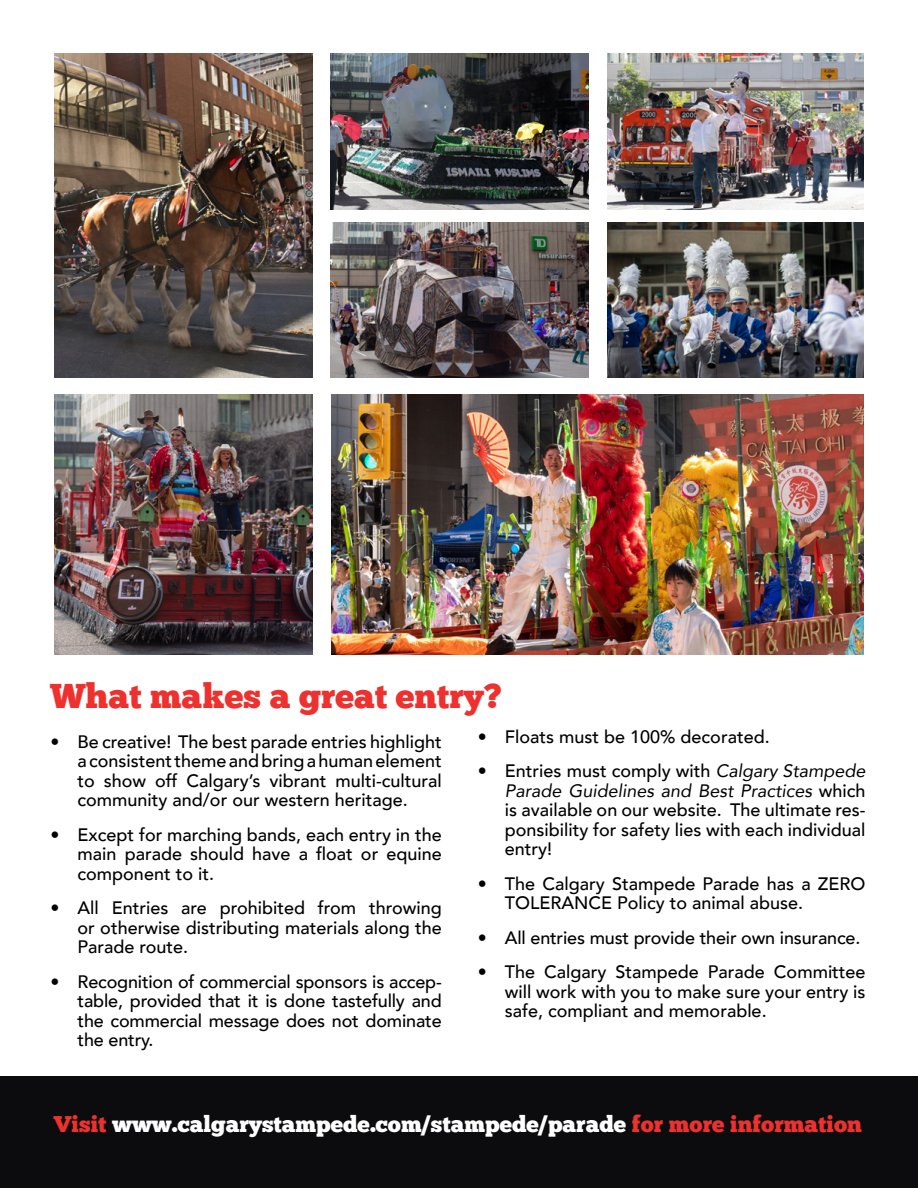
<style>
.page{position:relative;width:918px;height:1188px;background:#fff}
.page>*{position:absolute;margin:0;border:0;box-sizing:border-box;transform-origin:0 0}
.t1{font:34.5px "Chunk Five";color:#ee312e}
.t2{font:22.8px "Chunk Five";color:#fff}
.t3{font:500 18px/19.5px "Avenir";color:#000;text-align:justify}
.s1{font-weight:400;font-style:italic}
.s2{color:#ee312e}
</style>
<div class="page">
<img style="left:331px;top:395px;width:533px;height:260px">
<img style="left:54px;top:54px;width:258px;height:323px">
<img style="left:331px;top:54px;width:258px;height:155px">
<img style="left:331px;top:222px;width:258px;height:155px">
<img style="left:54px;top:395px;width:259px;height:260px">
<img style="left:607px;top:222px;width:257px;height:155px">
<img style="left:607px;top:54px;width:257px;height:155px">
<div style="left:0;top:1076px;width:918px;height:112px;background:#0c0c0e"></div>
<h1 class="t1" style="left:51px;top:675px;width:453px">What makes a great entry?</h1>
<p class="t3" style="left:78px;top:731px;width:366px;text-indent:-27px">• Be creative! The best parade entries highlight a consistent theme and bring a human element to show off Calgary’s vibrant multi-cultural community and/or our western heritage.</p>
<p class="t3" style="left:78px;top:824px;width:366px;text-indent:-27px">• Except for marching bands, each entry in the main parade should have a float or equine component to it.</p>
<p class="t3" style="left:78px;top:897px;width:366px;text-indent:-27px">• All Entries are prohibited from throwing or otherwise distributing materials along the Parade route.</p>
<p class="t3" style="left:78px;top:971px;width:366px;text-indent:-27px">• Recognition of commercial sponsors is accep&shy;table, provided that it is done tastefully and the commercial message does not dominate the entry.</p>
<p class="t3" style="left:478px;top:726px;width:293px">• Floats must be 100% decorated.</p>
<p class="t3" style="left:505px;top:761px;width:362px;text-indent:-27px">• Entries must comply with <span class="s1">Calgary Stampede Parade Guidelines and Best Practices</span> which is available on our website. The ultimate res&shy;ponsibility for safety lies with each individual entry!</p>
<p class="t3" style="left:505px;top:873px;width:362px;text-indent:-27px">• The Calgary Stampede Parade has a ZERO<br>TOLERANCE Policy to animal abuse.</p>
<p class="t3" style="left:478px;top:927px;width:384px">• All entries must provide their own insurance.</p>
<p class="t3" style="left:505px;top:961px;width:362px;text-indent:-27px">• The Calgary Stampede Parade Committee will work with you to make sure your entry is safe, compliant and memorable.</p>
<p class="t2" style="left:54px;top:1110px;width:809px"><span class="s2">Visit</span> www.calgarystampede.com/stampede/parade <span class="s2">for more information</span></p>
</div>
